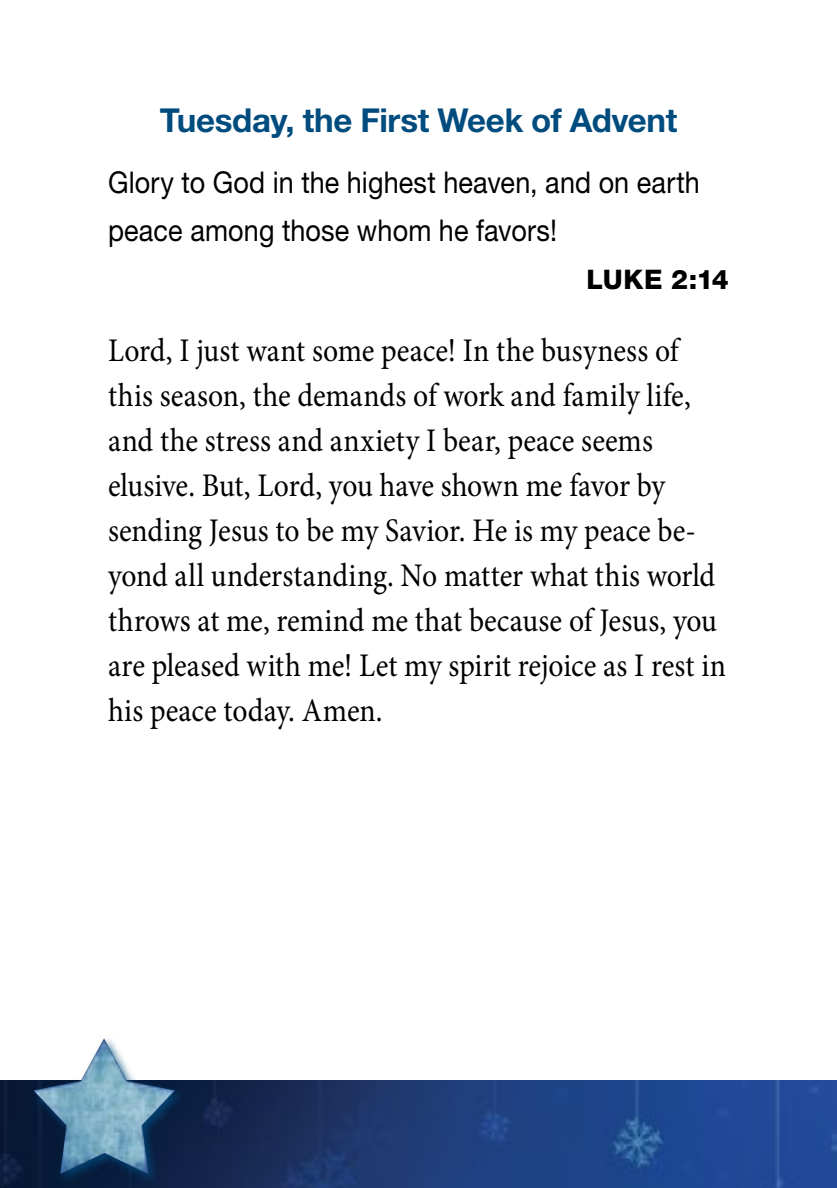
<style>
.page{position:relative;width:837px;height:1188px;background:#fff}
.page>*{position:absolute;margin:0;border:0;box-sizing:border-box;transform-origin:0 0}
.t1{font:33px/45px "Minion Pro";color:#000;scale:.9 1}
.t2{font:700 33px "Helvetica Neue LT Std";letter-spacing:-.01em;color:#004c7f}
.t3{font:30px/48px "Helvetica Neue LT Std";letter-spacing:.005em;color:#000;scale:.9 1}
.t4{font:800 27px "Helvetica Neue LT Std";letter-spacing:.01em;color:#000}
</style>
<div class="page">
<img style="left:0;top:1080px;width:837px;height:108px">
<div style="left:29px;top:1034px;width:156px;height:150px;background:#004c7f;opacity:.75"></div>
<img style="left:33px;top:1038px;width:142px;height:136px">
<p class="t2" style="left:160px;top:99px;width:519px">Tuesday, the First Week of Advent</p>
<p class="t3" style="left:108px;top:158px;width:659px">Glory to God in the highest heaven, and on earth peace among those whom he favors!</p>
<p class="t4" style="left:586px;top:263px;width:144px">LUKE 2:14</p>
<p class="t1" style="left:108px;top:328px;width:688px">Lord, I just want some peace! In the busyness of this season, the demands of work and family life, and the stress and anxiety I bear, peace seems elusive. But, Lord, you have shown me favor by sending Jesus to be my Savior. He is my peace be&shy;yond all understanding. No matter what this world throws at me, remind me that because of Jesus, you are pleased with me! Let my spirit rejoice as I rest in his peace today. Amen.</p>
</div>
